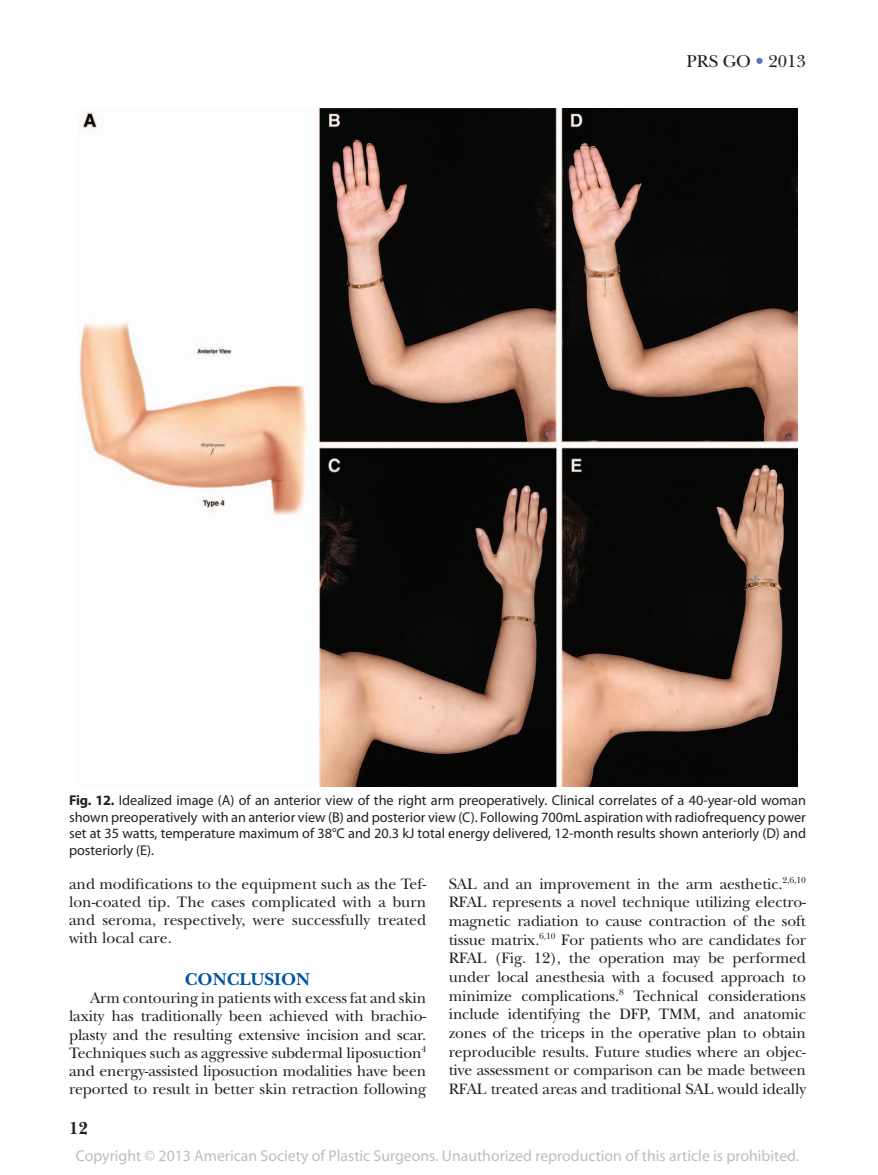
<style>
.page{position:relative;width:878px;height:1175px;background:#fff}
.page>*{position:absolute;margin:0;border:0;box-sizing:border-box;transform-origin:0 0}
.t1{font:18px "New Baskerville";color:#231f20}
.t2{font:700 18px "New Baskerville";color:#0154a6}
.t3{font:700 18px "New Baskerville";color:#231f20}
.t4{font:15.75px/18.6px "New Baskerville";letter-spacing:-.01em;color:#231f20;text-align:justify}
.t5{font:15.75px "Myriad Pro";color:#bcbdc0}
.t6{font:14.25px/16.5px "Myriad Pro";color:#231f20;text-align:justify}
.s1{color:#5876ba}
.s2{font-weight:700}
</style>
<div class="page">
<img style="left:77px;top:108px;width:720px;height:678px">
<p class="t1" style="left:686px;top:51px;width:121px">PRS GO <span class="s1">•</span> 2013</p>
<p class="t6" style="left:69px;top:791px;width:738px"><span class="s2">Fig. 12.</span> Idealized image (A) of an anterior view of the right arm preoperatively. Clinical correlates of a 40-year-old woman shown preoperatively with an anterior view (B) and posterior view (C). Following 700mL aspiration with radiofrequency power set at 35 watts, temperature maximum of 38°C and 20.3 kJ total energy delivered, 12-month results shown anteriorly (D) and posteriorly (E).</p>
<p class="t4" style="left:69px;top:874px;width:358px;line-height:18.1px">and modifications to the equipment such as the Tef&shy;lon-coated tip. The cases complicated with a burn and seroma, respectively, were successfully treated with local care.</p>
<p class="t2" style="left:185px;top:968px;width:127px">CONCLUSION</p>
<p class="t4" style="left:69px;top:989px;width:359px;line-height:18.1px;text-indent:21px">Arm contouring in patients with excess fat and skin laxity has traditionally been achieved with brachio&shy;plasty and the resulting extensive incision and scar.<br>Techniques such as aggressive subdermal liposuction<sup>4 </sup>and energy-assisted liposuction modalities have been reported to result in better skin retraction following</p>
<p class="t3" style="left:69px;top:1118px;width:20px">12</p>
<p class="t4" style="left:448px;top:874px;width:359px">SAL and an improvement in the arm aesthetic.<sup>2,6,10<br></sup>RFAL represents a novel technique utilizing electro&shy;magnetic radiation to cause contraction of the soft tissue matrix.<sup>6,10</sup> For patients who are candidates for RFAL (Fig. 12), the operation may be performed under local anesthesia with a focused approach to minimize complications.<sup>8</sup> Technical considerations include identifying the DFP, TMM, and anatomic zones of the triceps in the operative plan to obtain reproducible results. Future studies where an objec&shy;tive assessment or comparison can be made between RFAL treated areas and traditional SAL would ideally</p>
<p class="t5" style="left:76px;top:1146px;width:725px">Copyright © 2013 American Society of Plastic Surgeons. Unauthorized reproduction of this article is prohibited.</p>
</div>
